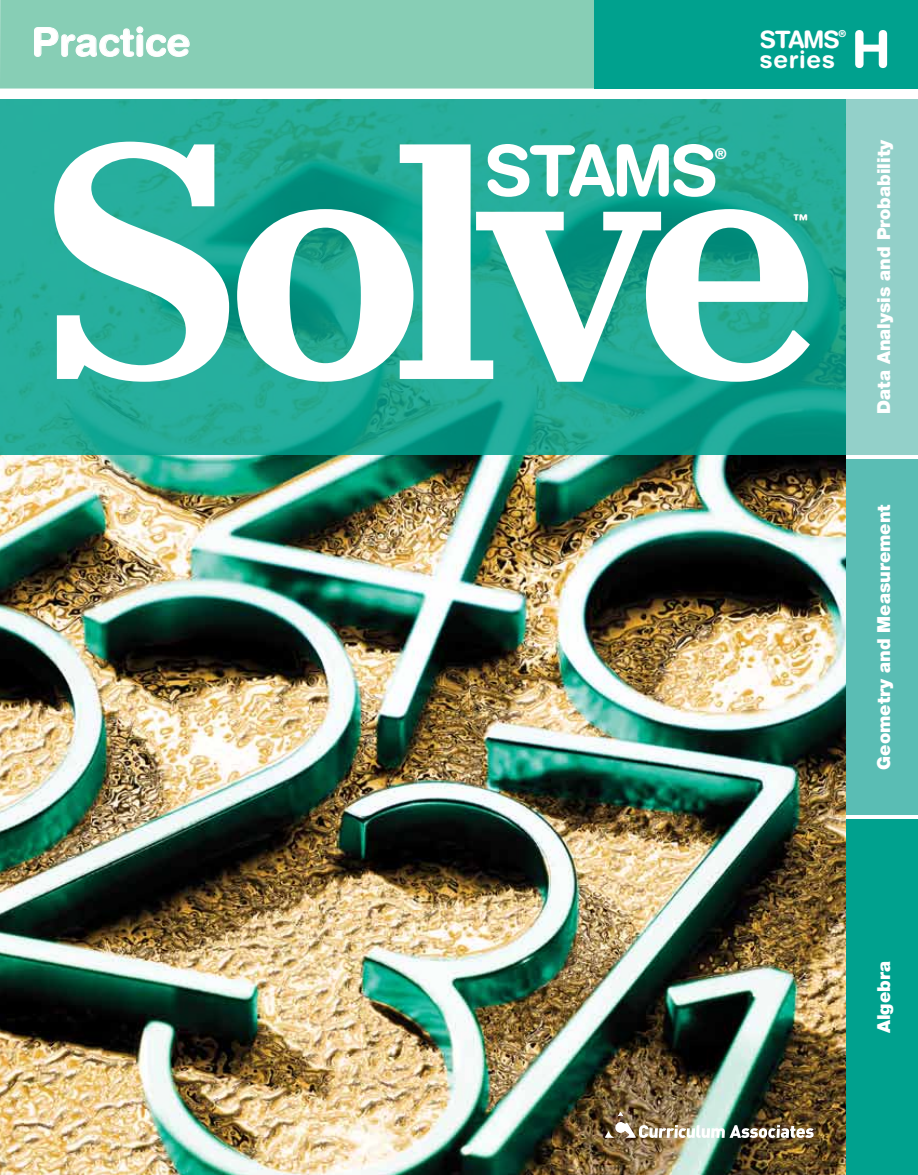
<style>
.page{position:relative;width:918px;height:1175px;background:#fff}
.page>*{position:absolute;margin:0;border:0;box-sizing:border-box;transform-origin:0 0}
.t1{font:700 343.8px "Candida Std";letter-spacing:-.09em;color:#fff}
.t2{font:700 70.05px "Helvetica Rounded LT Std";letter-spacing:-.05em;color:#fff}
.t3{font:700 39.45px "Helvetica Rounded LT Std";color:#fff}
.t4{font:700 24px "Helvetica Rounded LT Std";letter-spacing:.03em;color:#fff}
.t5{font:900 18px "Helvetica Neue LT Std";color:#fff}
.t6{font:700 14.85px "Helvetica Rounded LT Std";color:#fff}
.t7{font:700 9.6px "Helvetica Rounded LT Std";color:#fff}
.s1{font-size:51px}
</style>
<div class="page">
<img style="left:0;top:454px;width:846px;height:720px">
<div style="left:0;top:0;width:594px;height:88px;background:#87ceb5"></div>
<div style="left:594px;top:0;width:324px;height:88px;background:#00a18e"></div>
<svg style="left:0;top:99px;width:846px;height:355px;background:#1da693"></svg>
<svg style="left:34px;top:26px;width:156px;height:31px"></svg>
<img style="left:605px;top:1112px;width:211px;height:25px">
<div style="left:846px;top:99px;width:72px;height:355px;background:#93d0c9"></div>
<div style="left:846px;top:459px;width:72px;height:355px;background:#5abdb4"></div>
<div style="left:846px;top:819px;width:72px;height:355px;background:#00a18e"></div>
<h3 class="t3" style="left:32px;top:18px;width:161px">Practice</h3>
<h3 class="t4" style="left:760px;top:25px;width:82px">STAMS</h3>
<p class="t7" style="left:839px;top:28px;width:9px">®</p>
<h3 class="t4" style="left:760px;top:45px;width:133px">series <span class="s1">H</span></h3>
<h2 class="t2" style="left:485px;top:128px;width:235px">STAMS</h2>
<p class="t6" style="left:715px;top:144px;width:13px">®</p>
<p class="t5" style="left:873px;top:414px;width:276px;rotate:-90deg">Data Analysis and Probability</p>
<h1 class="t1" style="left:38px;top:66px;width:788px">Solve</h1>
<p class="t6" style="left:793px;top:211px;width:16px">™</p>
<p class="t5" style="left:873px;top:769px;width:267px;rotate:-90deg">Geometry and Measurement</p>
<p class="t5" style="left:873px;top:1033px;width:73px;rotate:-90deg">Algebra</p>
</div>
